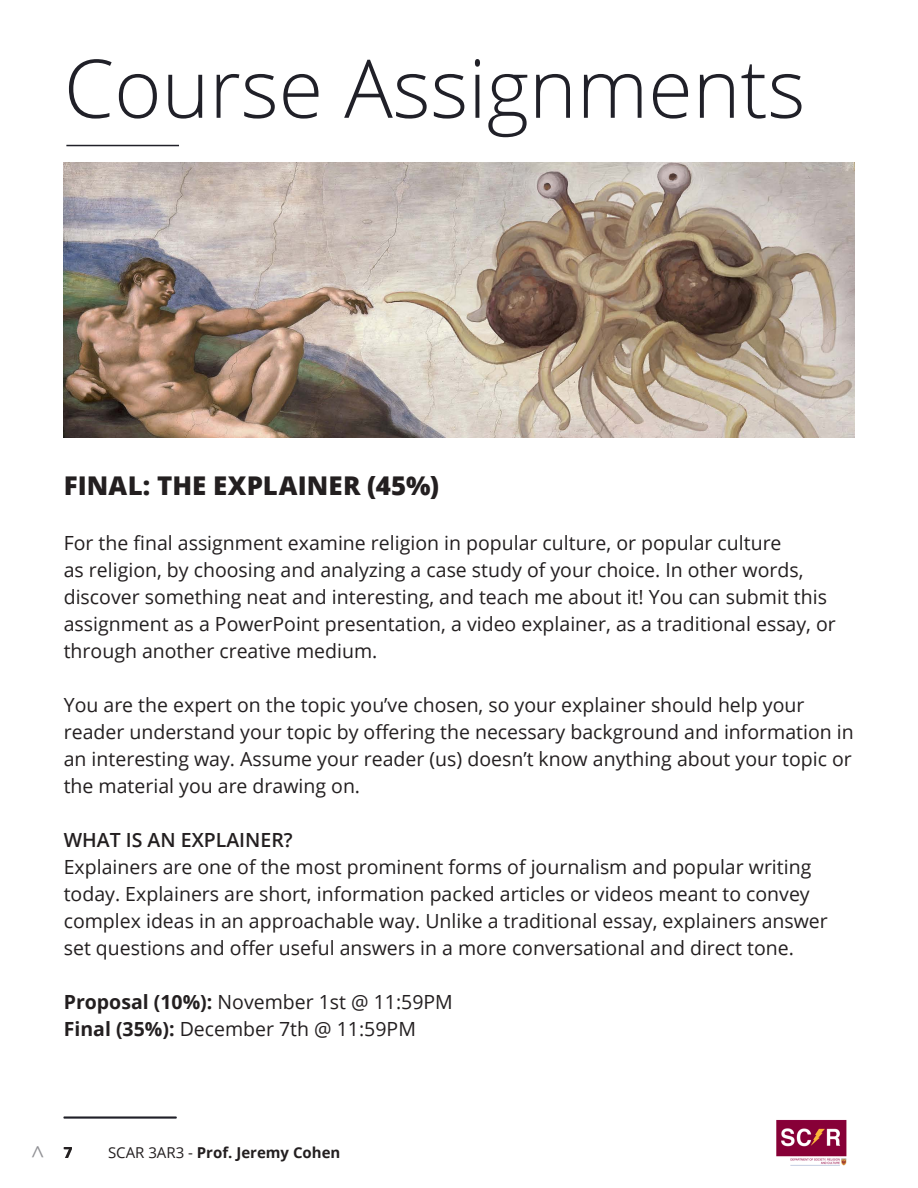
<style>
.page{position:relative;width:918px;height:1188px;background:#fff}
.page>*{position:absolute;margin:0;border:0;box-sizing:border-box;transform-origin:0 0}
.Left{font:300 81px "Open Sans";color:#202028}
.t1{font:27px "Minion Pro";color:#929296}
.t2{font:800 25.8px "Open Sans";letter-spacing:.01em;color:#231f20}
.Left-2{font:19.5px/27px "Open Sans";color:#231f20}
.Left-3{font:600 19.5px "Open Sans";color:#231f20}
.t3{font:700 15px "Open Sans";color:#231f20}
.s1{font-weight:700}
.s2{font-weight:400}
</style>
<div class="page">
<img style="left:776px;top:1119px;width:71px;height:47px">
<img style="left:64px;top:163px;width:790px;height:275px">
<hr style="left:66px;top:145px;width:113px;height:1px;background:#202028">
<hr style="left:64px;top:1117px;width:112px;height:1px;background:#202028">
<p class="Left" style="left:64px;top:33px;width:743px">Course Assignments</p>
<p class="t2" style="left:64px;top:466px;width:377px">FINAL: THE EXPLAINER (45%)</p>
<p class="Left-2" style="left:64px;top:529px;width:774px">For the final assignment examine religion in popular culture, or popular culture<br>as religion, by choosing and analyzing a case study of your choice. In other words, discover something neat and interesting, and teach me about it! You can submit this assignment as a PowerPoint presentation, a video explainer, as a traditional essay, or through another creative medium.</p>
<p class="Left-2" style="left:64px;top:691px;width:792px">You are the expert on the topic you’ve chosen, so your explainer should help your reader understand your topic by offering the necessary background and information in an interesting way. Assume your reader (us) doesn’t know anything about your topic or the material you are drawing on.</p>
<p class="Left-3" style="left:64px;top:826px;width:230px">WHAT IS AN EXPLAINER?</p>
<p class="Left-2" style="left:64px;top:853px;width:766px">Explainers are one of the most prominent forms of journalism and popular writing today. Explainers are short, information packed articles or videos meant to convey complex ideas in an approachable way. Unlike a traditional essay, explainers answer set questions and offer useful answers in a more conversational and direct tone.</p>
<p class="Left-2" style="left:64px;top:988px;width:391px"><span class="s1">Proposal (10%):</span> November 1st @ 11:59PM</p>
<p class="Left-2" style="left:64px;top:1015px;width:354px"><span class="s1">Final (35%):</span> December 7th @ 11:59PM</p>
<p class="t1" style="left:30px;top:1136px;width:17px">^</p>
<p class="t3" style="left:64px;top:1142px;width:10px">7</p>
<p class="t3" style="left:108px;top:1142px;width:234px"><span class="s2">SCAR 3AR3 -</span> Prof. Jeremy Cohen</p>
</div>
